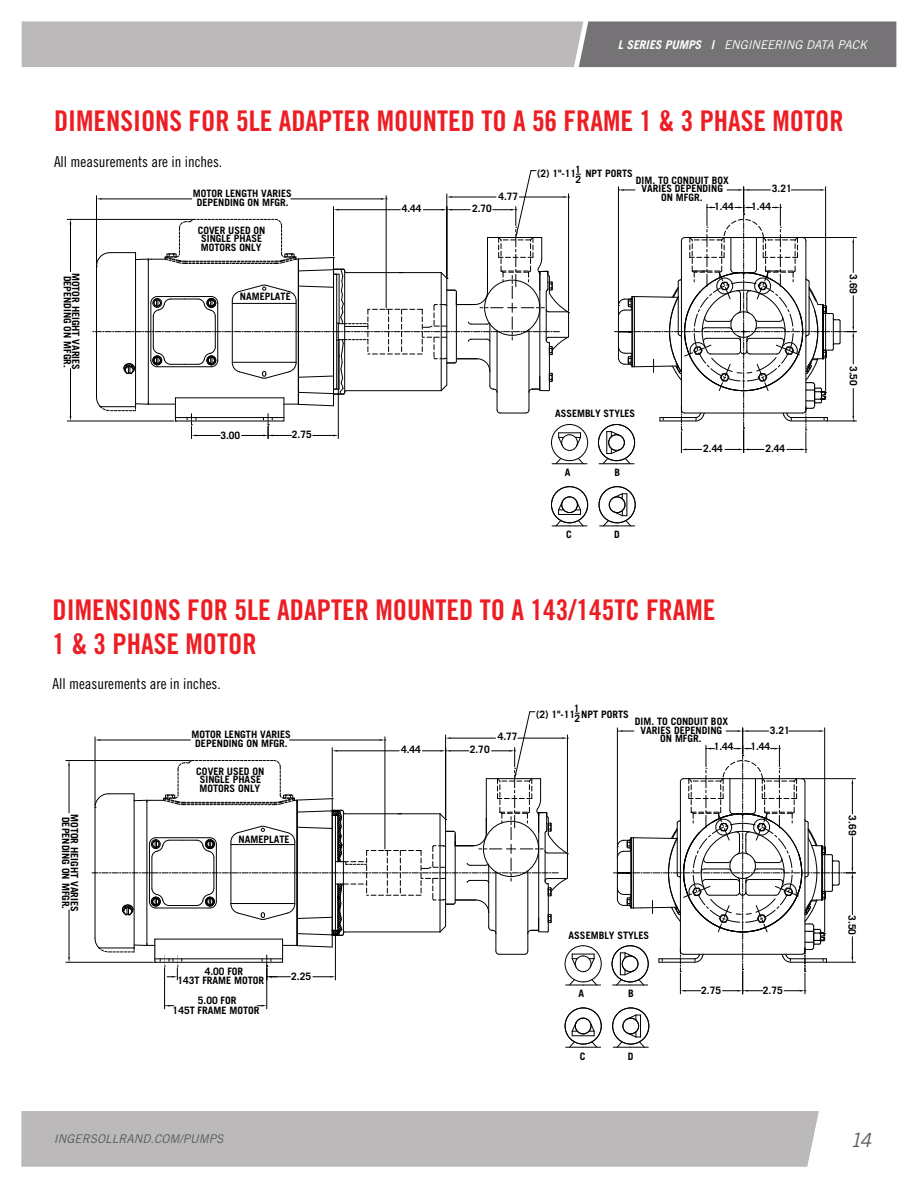
<style>
.page{position:relative;width:918px;height:1188px;background:#fff}
.page>*{position:absolute;margin:0;border:0;box-sizing:border-box;transform-origin:0 0}
.t1{font:28.5px/34.2px "Trade Gothic LT Bold Cond Twenty";color:#ed1d24}
.t2{font:italic 19.5px "Trade Gothic LT";color:#59595c}
.t3{font:15px "Trade Gothic LT Cond Eighteen";color:#000}
.t4{font:italic 12px "Trade Gothic LT";letter-spacing:-.015em;color:#fff}
.t5{font:italic 12px "Trade Gothic LT Std";color:#59595c}
.t6{font:700 10.2px/8.6px "Trade Gothic LT";color:#000;text-align:center}
.s1{font-weight:700}
</style>
<div class="page">
<svg style="left:22px;top:21px;width:874px;height:46px;background:#a3a1a3"></svg>
<svg style="left:551px;top:486px;width:37px;height:41px"></svg>
<svg style="left:598px;top:486px;width:38px;height:41px"></svg>
<hr style="left:67px;top:421px;width:107px;height:1px;background:#000">
<hr style="left:67px;top:219px;width:125px;height:1px;background:#000">
<hr style="left:70px;top:369px;width:1px;height:47px;background:#000">
<hr style="left:70px;top:225px;width:1px;height:47px;background:#000">
<svg style="left:598px;top:187px;width:258px;height:278px"></svg>
<svg style="left:93px;top:170px;width:495px;height:295px"></svg>
<svg style="left:564px;top:1007px;width:38px;height:41px"></svg>
<svg style="left:612px;top:1007px;width:38px;height:41px"></svg>
<hr style="left:66px;top:962px;width:87px;height:1px;background:#000">
<hr style="left:66px;top:760px;width:124px;height:1px;background:#000">
<hr style="left:69px;top:910px;width:1px;height:47px;background:#000">
<hr style="left:69px;top:766px;width:1px;height:47px;background:#000">
<hr style="left:266px;top:968px;width:1px;height:41px;background:#000">
<hr style="left:164px;top:968px;width:1px;height:41px;background:#000">
<svg style="left:258px;top:1005px;width:9px;height:2px"></svg>
<svg style="left:165px;top:1005px;width:9px;height:2px"></svg>
<svg style="left:91px;top:711px;width:511px;height:275px"></svg>
<svg style="left:611px;top:728px;width:245px;height:266px"></svg>
<div style="left:22px;top:1111px;width:797px;height:56px;background:#bcb9ba"></div>
<p class="t4" style="left:618px;top:38px;width:251px"><span class="s1">L SERIES PUMPS |</span> ENGINEERING DATA PACK</p>
<h1 class="t1" style="left:54px;top:103px;width:791px">DIMENSIONS FOR 5LE ADAPTER MOUNTED TO A 56 FRAME 1 &amp; 3 PHASE MOTOR</h1>
<h3 class="t3" style="left:54px;top:153px;width:170px">All measurements are in inches.</h3>
<p class="t6" style="left:193px;top:189px;width:100px">MOTOR LENGTH VARIES<br>DEPENDING ON MFGR.</p>
<p class="t6" style="left:80px;top:273px;width:99px;text-align:left;rotate:90deg">MOTOR HEIGHT VARIES<br>DEPENDING ON MFGR.</p>
<p class="t6" style="left:198px;top:226px;width:69px">COVER USED ON<br>SINGLE PHASE<br>MOTORS ONLY</p>
<p class="t6" style="left:240px;top:292px;width:52px">NAMEPLATE</p>
<p class="t6" style="left:220px;top:431px;width:21px">3.00</p>
<p class="t6" style="left:292px;top:430px;width:21px">2.75</p>
<p class="t6" style="left:402px;top:204px;width:21px">4.44</p>
<p class="t6" style="left:498px;top:192px;width:21px">4.77</p>
<p class="t6" style="left:472px;top:204px;width:21px">2.70</p>
<p class="t6" style="left:537px;top:169px;width:97px">(2) 1"-111 NPT PORTS</p>
<p class="t6" style="left:576px;top:175px;width:7px">2</p>
<p class="t6" style="left:636px;top:176px;width:94px">DIM. TO CONDUIT BOX<br>VARIES DEPENDING<br>ON MFGR.</p>
<p class="t6" style="left:772px;top:184px;width:21px">3.21</p>
<p class="t6" style="left:714px;top:202px;width:21px">1.44</p>
<p class="t6" style="left:751px;top:202px;width:21px">1.44</p>
<p class="t6" style="left:555px;top:409px;width:82px">ASSEMBLY STYLES</p>
<p class="t6" style="left:565px;top:468px;width:7px">A</p>
<p class="t6" style="left:615px;top:468px;width:7px">B</p>
<p class="t6" style="left:566px;top:530px;width:7px">C</p>
<p class="t6" style="left:614px;top:530px;width:7px">D</p>
<p class="t6" style="left:703px;top:444px;width:21px">2.44</p>
<p class="t6" style="left:765px;top:444px;width:21px">2.44</p>
<h1 class="t1" style="left:52px;top:592px;width:665px">DIMENSIONS FOR 5LE ADAPTER MOUNTED TO A 143/145TC FRAME<br>1 &amp; 3 PHASE MOTOR</h1>
<h3 class="t3" style="left:52px;top:674px;width:170px">All measurements are in inches.</h3>
<p class="t6" style="left:191px;top:730px;width:101px">MOTOR LENGTH VARIES<br>DEPENDING ON MFGR.</p>
<p class="t6" style="left:70px;top:817px;width:94px;rotate:90deg">DEPENDING ON MFGR.</p>
<p class="t6" style="left:79px;top:814px;width:99px;rotate:90deg">MOTOR HEIGHT VARIES</p>
<p class="t6" style="left:196px;top:767px;width:70px">COVER USED ON<br>SINGLE PHASE<br>MOTORS ONLY</p>
<p class="t6" style="left:239px;top:835px;width:53px">NAMEPLATE</p>
<p class="t6" style="left:177px;top:967px;width:88px;text-align:left;text-indent:27px">4.00 FOR<br>143T FRAME MOTOR</p>
<p class="t6" style="left:173px;top:995px;width:88px;line-height:9.6px">5.00 FOR<br>145T FRAME MOTOR</p>
<p class="t6" style="left:291px;top:972px;width:21px">2.25</p>
<p class="t5" style="left:54px;top:1131px;width:171px">INGERSOLLRAND.COM/PUMPS</p>
<p class="t6" style="left:401px;top:744px;width:21px">4.44</p>
<p class="t6" style="left:470px;top:745px;width:21px">2.70</p>
<p class="t6" style="left:498px;top:732px;width:21px">4.77</p>
<p class="t6" style="left:536px;top:710px;width:41px">(2) 1"-11</p>
<p class="t6" style="left:574px;top:703px;width:8px;line-height:10.2px;text-align:left">1<br>2</p>
<p class="t6" style="left:581px;top:710px;width:49px">NPT PORTS</p>
<p class="t6" style="left:635px;top:717px;width:95px">DIM. TO CONDUIT BOX<br>VARIES DEPENDING<br>ON MFGR.</p>
<p class="t6" style="left:770px;top:725px;width:21px">3.21</p>
<p class="t6" style="left:714px;top:742px;width:21px">1.44</p>
<p class="t6" style="left:750px;top:742px;width:21px">1.44</p>
<p class="t6" style="left:569px;top:931px;width:82px">ASSEMBLY STYLES</p>
<p class="t6" style="left:578px;top:989px;width:7px">A</p>
<p class="t6" style="left:628px;top:989px;width:7px">B</p>
<p class="t6" style="left:580px;top:1052px;width:7px">C</p>
<p class="t6" style="left:628px;top:1052px;width:7px">D</p>
<p class="t6" style="left:701px;top:986px;width:21px">2.75</p>
<p class="t6" style="left:763px;top:986px;width:21px">2.75</p>
<p class="t6" style="left:858px;top:274px;width:21px;rotate:90deg">3.69</p>
<p class="t6" style="left:858px;top:366px;width:21px;rotate:90deg">3.50</p>
<p class="t6" style="left:857px;top:815px;width:21px;rotate:90deg">3.69</p>
<p class="t6" style="left:857px;top:915px;width:21px;rotate:90deg">3.50</p>
<h2 class="t2" style="left:850px;top:1128px;width:23px">14</h2>
</div>
